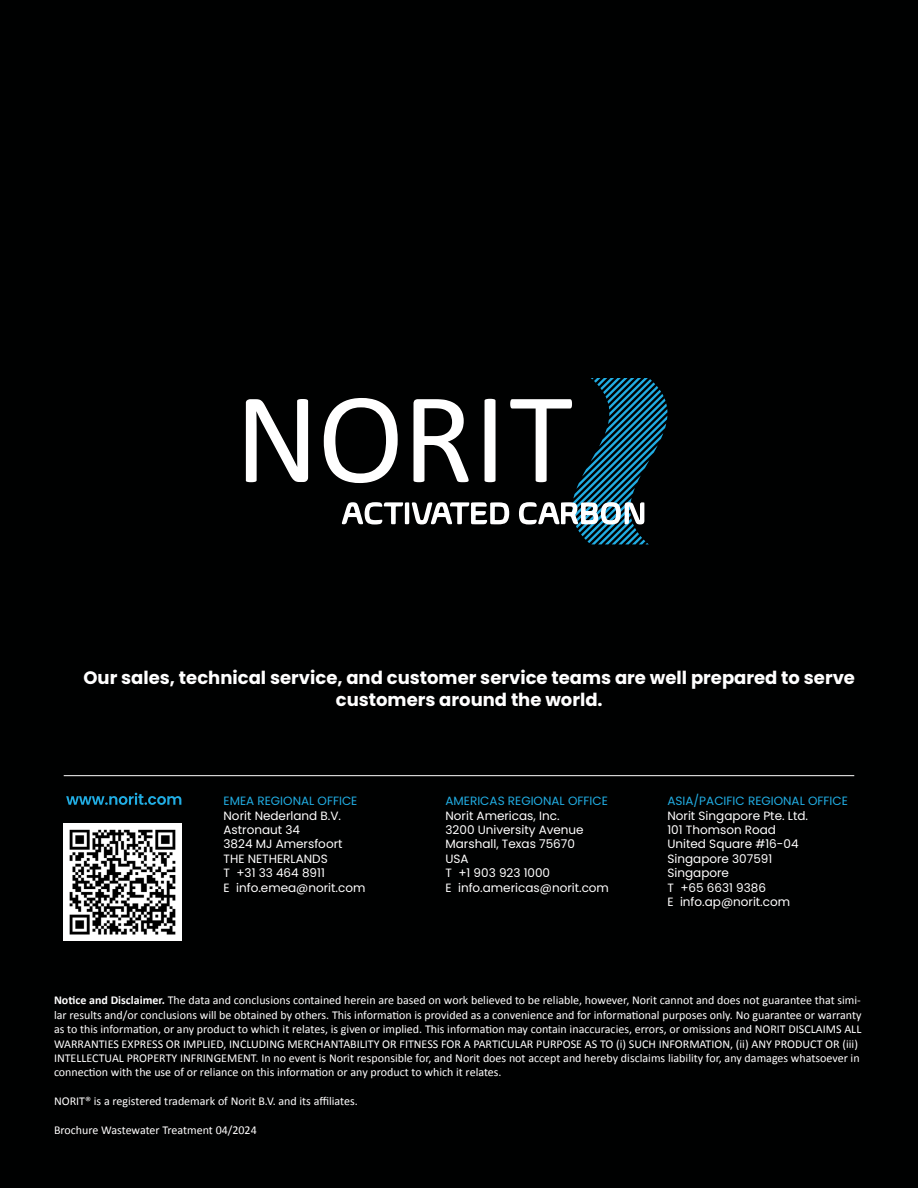
<style>
.page{position:relative;width:918px;height:1188px;background:#000101}
.page>*{position:absolute;margin:0;border:0;box-sizing:border-box;transform-origin:0 0}
.t1{font:700 18px/21.6px "Poppins";color:#fff;text-align:center}
.t2{font:12px/14.4px "Calibri";color:#fff}
.t3{font:12px/14.4px "Poppins";color:#fff}
.t4{font:12px "Poppins";color:#21ade3}
.s1{font-weight:700}
</style>
<div class="page">
<svg style="left:66px;top:793px;width:115px;height:12px"></svg>
<hr style="left:64px;top:775px;width:790px;height:1px;background:#fff">
<svg style="left:324px;top:378px;width:343px;height:166px"></svg>
<svg style="left:246px;top:399px;width:62px;height:83px"></svg>
<img style="left:64px;top:823px;width:117px;height:118px">
<h1 class="t1" style="left:83px;top:667px;width:773px">Our sales, technical service, and customer service teams are well prepared to serve customers around the world.</h1>
<p class="t4" style="left:224px;top:794px;width:135px">EMEA REGIONAL OFFICE</p>
<p class="t3" style="left:224px;top:808px;width:143px">Norit Nederland B.V.<br>Astronaut 34<br>3824 MJ Amersfoort<br>THE NETHERLANDS<br>T +31 33 464 8911<br>E info.emea@norit.com</p>
<p class="t4" style="left:446px;top:794px;width:164px">AMERICAS REGIONAL OFFICE</p>
<p class="t3" style="left:446px;top:808px;width:165px">Norit Americas, Inc.<br>3200 University Avenue<br>Marshall, Texas 75670<br>USA<br>T +1 903 923 1000<br>E info.americas@norit.com</p>
<p class="t4" style="left:667px;top:794px;width:182px">ASIA/PACIFIC REGIONAL OFFICE</p>
<p class="t3" style="left:667px;top:808px;width:142px">Norit Singapore Pte. Ltd.<br>101 Thomson Road<br>United Square #16-04<br>Singapore 307591<br>Singapore<br>T +65 6631 9386<br>E info.ap@norit.com</p>
<p class="t2" style="left:54px;top:993px;width:809px"><span class="s1">Notice and Disclaimer.</span> The data and conclusions contained herein are based on work believed to be reliable, however, Norit cannot and does not guarantee that simi&shy;lar results and/or conclusions will be obtained by others. This information is provided as a convenience and for informational purposes only. No guarantee or warranty as to this information, or any product to which it relates, is given or implied. This information may contain inaccuracies, errors, or omissions and NORIT DISCLAIMS ALL WARRANTIES EXPRESS OR IMPLIED, INCLUDING MERCHANTABILITY OR FITNESS FOR A PARTICULAR PURPOSE AS TO (i) SUCH INFORMATION, (ii) ANY PRODUCT OR (iii)<br>INTELLECTUAL PROPERTY INFRINGEMENT. In no event is Norit responsible for, and Norit does not accept and hereby disclaims liability for, any damages whatsoever in connection with the use of or reliance on this information or any product to which it relates.</p>
<p class="t2" style="left:54px;top:1094px;width:305px">NORIT® is a registered trademark of Norit B.V. and its affiliates.</p>
<p class="t2" style="left:54px;top:1122px;width:204px">Brochure Wastewater Treatment 04/2024</p>
</div>
